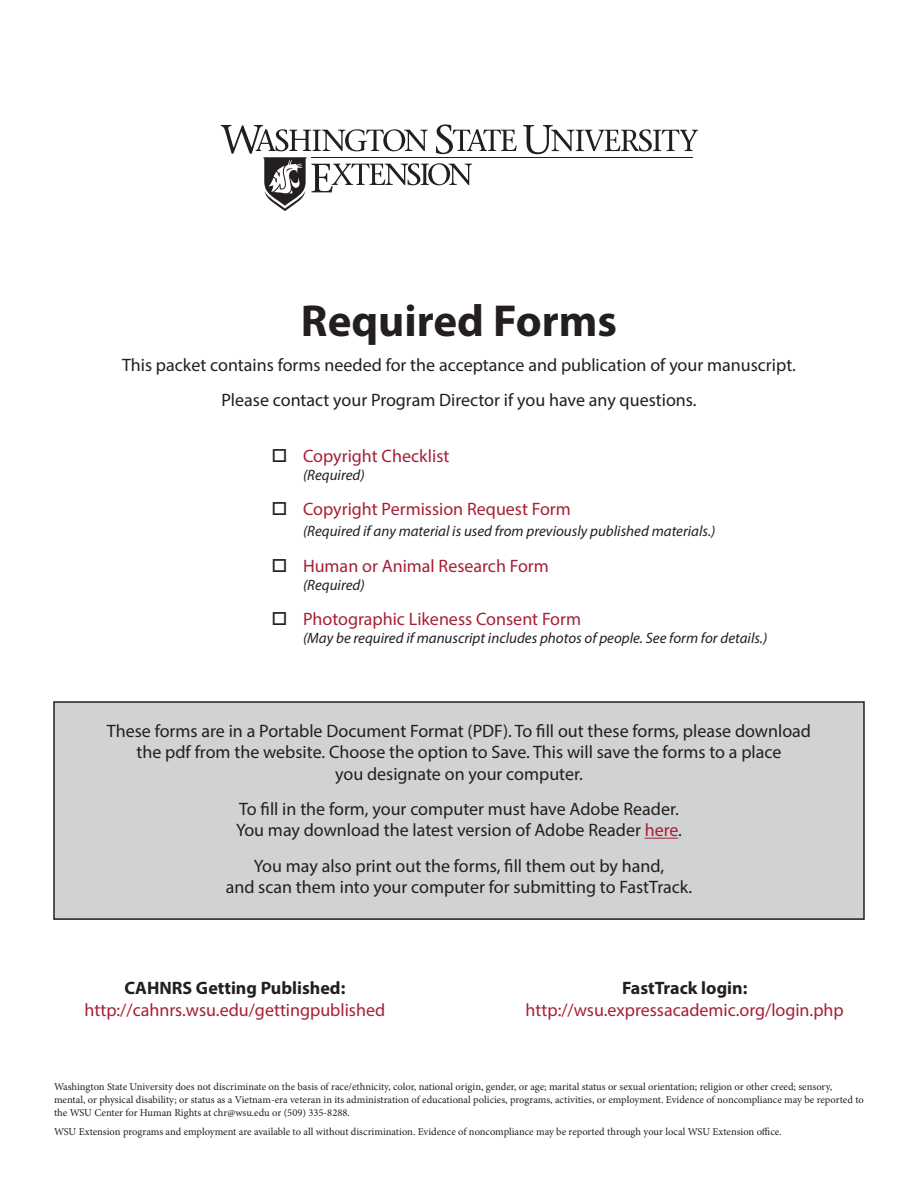
<style>
.page{position:relative;width:918px;height:1188px;background:#fff}
.page>*{position:absolute;margin:0;border:0;box-sizing:border-box;transform-origin:0 0}
.t1{font:700 45px "Myriad Pro";color:#231f20}
.t2{font:18px/21.6px "Myriad Pro";color:#231f20;text-align:center}
.t3{font:18px "Myriad Pro";color:#a62035}
.t4{font:700 18px "Myriad Pro";color:#231f20}
.t5{font:italic 15px "Myriad Pro";color:#231f20}
.t6{font:10.5px/12.6px "Minion Pro";color:#231f20}
.s1{color:#231f20}
.s2{color:#a62035}
</style>
<div class="page">
<hr style="left:312px;top:157px;width:381px;height:1px;background:#231f20">
<svg style="left:523px;top:125px;width:175px;height:29px"></svg>
<svg style="left:221px;top:124px;width:296px;height:87px"></svg>
<div style="left:54px;top:702px;width:810px;height:217px;background:#d1d2d4"></div>
<hr style="left:645px;top:838px;width:33px;height:1px;background:#a62035">
<div style="left:53px;top:701px;width:812px;height:219px;border:2px solid #231f20"></div>
<p class="t1" style="left:301px;top:292px;width:318px">Required Forms</p>
<p class="t2" style="left:122px;top:354px;width:675px">This packet contains forms needed for the acceptance and publication of your manuscript.</p>
<p class="t2" style="left:221px;top:389px;width:477px">Please contact your Program Director if you have any questions.</p>
<p class="t3" style="left:272px;top:445px;width:179px"><span class="s1">□</span> Copyright Checklist</p>
<p class="t5" style="left:303px;top:465px;width:63px">(Required)</p>
<p class="t3" style="left:272px;top:498px;width:301px"><span class="s1">□</span> Copyright Permission Request Form</p>
<p class="t5" style="left:303px;top:522px;width:414px">(Required if any material is used from previously published materials.)</p>
<p class="t3" style="left:272px;top:554px;width:279px"><span class="s1">□</span> Human or Animal Research Form</p>
<p class="t5" style="left:303px;top:575px;width:63px">(Required)</p>
<p class="t3" style="left:272px;top:607px;width:311px"><span class="s1">□</span> Photographic Likeness Consent Form</p>
<p class="t5" style="left:303px;top:628px;width:466px">(May be required if manuscript includes photos of people. See form for details.)</p>
<p class="t2" style="left:107px;top:719px;width:706px">These forms are in a Portable Document Format (PDF). To fill out these forms, please download the pdf from the website. Choose the option to Save. This will save the forms to a place<br>you designate on your computer.</p>
<p class="t2" style="left:236px;top:798px;width:447px;text-align:left">To fill in the form, your computer must have Adobe Reader.<br>You may download the latest version of Adobe Reader <span class="s2">here</span>.</p>
<p class="t2" style="left:226px;top:854px;width:468px">You may also print out the forms, fill them out by hand,<br>and scan them into your computer for submitting to FastTrack.</p>
<p class="t4" style="left:124px;top:976px;width:222px">CAHNRS Getting Published:</p>
<p class="t3" style="left:85px;top:999px;width:302px">http://cahnrs.wsu.edu/gettingpublished</p>
<p class="t4" style="left:622px;top:976px;width:127px">FastTrack login:</p>
<p class="t3" style="left:526px;top:999px;width:320px">http://wsu.expressacademic.org/login.php</p>
<p class="t6" style="left:54px;top:1081px;width:811px">Washington State University does not discriminate on the basis of race/ethnicity, color, national origin, gender, or age; marital status or sexual orientation; religion or other creed; sensory, mental, or physical disability; or status as a Vietnam-era veteran in its administration of educational policies, programs, activities, or employment. Evidence of noncompliance may be reported to the WSU Center for Human Rights at chr@wsu.edu or (509) 335-8288.</p>
<p class="t6" style="left:54px;top:1125px;width:729px">WSU Extension programs and employment are available to all without discrimination. Evidence of noncompliance may be reported through your local WSU Extension office.</p>
</div>
